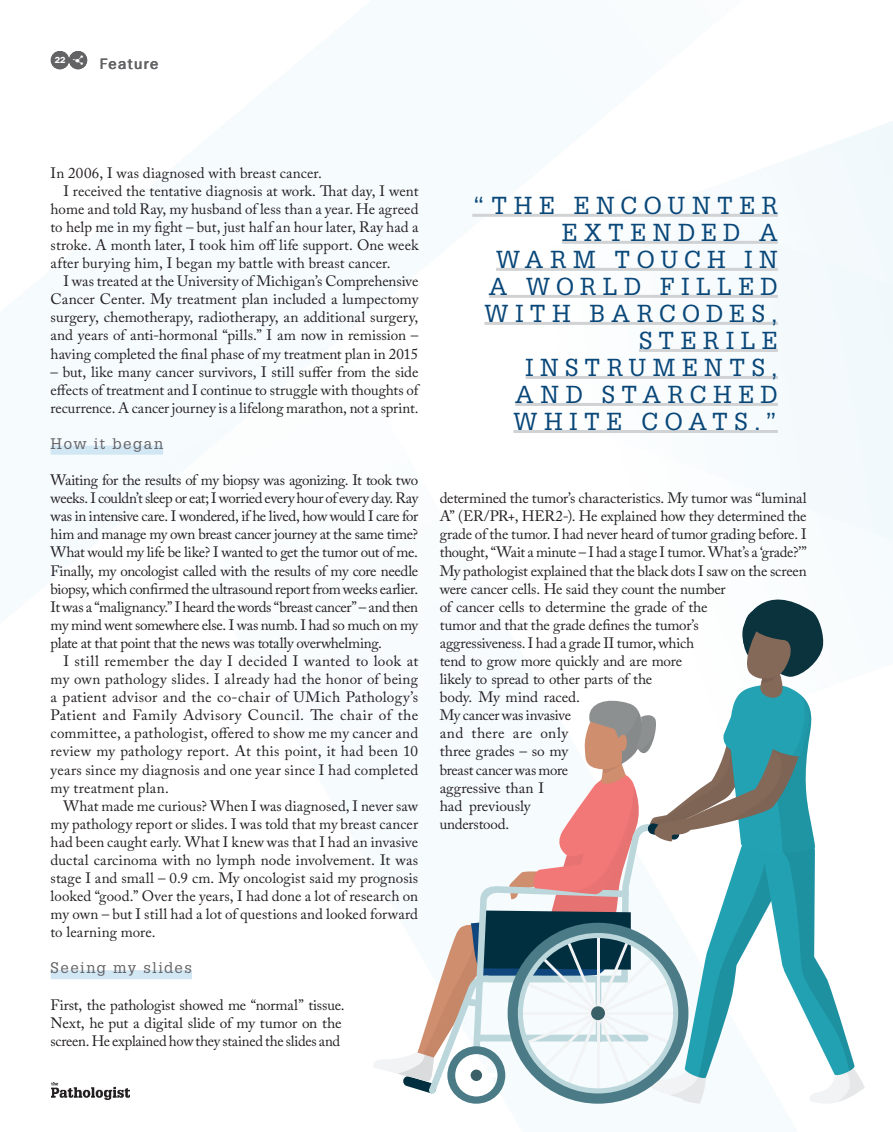
<style>
.page{position:relative;width:893px;height:1132px;background:#fff}
.page>*{position:absolute;margin:0;border:0;box-sizing:border-box;transform-origin:0 0}
.Copy_-_indent{font:24px/27px "Glypha LT Std";letter-spacing:.265em;color:#094779;text-align:right}
.Copy_-_indent-2{font:15px/18px "Adobe Caslon Pro";letter-spacing:-.01em;color:#231f20;text-align:justify}
.Copy_-_indent-3{font:15px "Adobe Caslon Pro";letter-spacing:.01em;color:#231f20}
.Copy_-_indent-4{font:15px "Glypha LT Std";letter-spacing:.1em;color:#636366}
.SectionTitle_left_pa{font:15px "ITC Franklin Gothic Std";letter-spacing:.105em;color:#636366}
.t1{font:600 9px "ITC Franklin Gothic Std";color:#fff}
.s1{font-size:8.85px}
</style>
<div class="page">
<img style="left:6px;top:26px;width:887px;height:1104px">
<div style="left:51px;top:445px;width:112px;height:9px;background:#d2e7f4"></div>
<div style="left:51px;top:969px;width:141px;height:9px;background:#d2e7f4"></div>
<img style="left:51px;top:1081px;width:79px;height:18px">
<div style="left:51px;top:51px;width:18px;height:18px;background:#636366;border-radius:50%"></div>
<div style="left:69px;top:51px;width:18px;height:18px;background:#636366;border-radius:50%"></div>
<hr style="left:472px;top:214px;width:306px;height:3px;background:#d1d2d4">
<hr style="left:562px;top:241px;width:216px;height:3px;background:#d1d2d4">
<hr style="left:496px;top:268px;width:282px;height:3px;background:#d1d2d4">
<hr style="left:489px;top:295px;width:289px;height:3px;background:#d1d2d4">
<hr style="left:484px;top:322px;width:294px;height:3px;background:#d1d2d4">
<hr style="left:639px;top:349px;width:139px;height:3px;background:#d1d2d4">
<hr style="left:526px;top:376px;width:252px;height:3px;background:#d1d2d4">
<hr style="left:515px;top:403px;width:263px;height:3px;background:#d1d2d4">
<hr style="left:513px;top:430px;width:265px;height:3px;background:#d1d2d4">
<svg style="left:370px;top:580px;width:495px;height:523px"></svg>
<p class="t1" style="left:54px;top:55px;width:13px">22<span class="s1">22</span></p>
<p class="SectionTitle_left_pa" style="left:100px;top:55px;width:60px">Feature</p>
<p class="Copy_-_indent-3" style="left:51px;top:164px;width:273px">In 2006, I was diagnosed with breast cancer.</p>
<p class="Copy_-_indent-2" style="left:51px;top:181px;width:369px;text-indent:13px">I received the tentative diagnosis at work. That day, I went home and told Ray, my husband of less than a year. He agreed to help me in my fight – but, just half an hour later, Ray had a stroke. A month later, I took him off life support. One week after burying him, I began my battle with breast cancer.</p>
<p class="Copy_-_indent-2" style="left:51px;top:272px;width:369px;text-indent:13px">I was treated at the University of Michigan’s Comprehensive Cancer Center. My treatment plan included a lumpectomy surgery, chemotherapy, radiotherapy, an additional surgery, and years of anti-hormonal “pills.” I am now in remission – having completed the final phase of my treatment plan in 2015</p>
<p class="Copy_-_indent-2" style="left:51px;top:362px;width:369px">– but, like many cancer survivors, I still suffer from the side effects of treatment and I continue to struggle with thoughts of recurrence. A cancer journey is a lifelong marathon, not a sprint.</p>
<p class="Copy_-_indent-4" style="left:51px;top:434px;width:114px">How it began</p>
<p class="Copy_-_indent-2" style="left:51px;top:471px;width:369px">Waiting for the results of my biopsy was agonizing. It took two weeks. I couldn’t sleep or eat; I worried every hour of every day. Ray was in intensive care. I wondered, if he lived, how would I care for him and manage my own breast cancer journey at the same time?<br>What would my life be like? I wanted to get the tumor out of me.<br>Finally, my oncologist called with the results of my core needle biopsy, which confirmed the ultrasound report from weeks earlier.<br>It was a “malignancy.” I heard the words “breast cancer” – and then my mind went somewhere else. I was numb. I had so much on my plate at that point that the news was totally overwhelming.</p>
<p class="Copy_-_indent-2" style="left:51px;top:651px;width:369px;text-indent:13px">I still remember the day I decided I wanted to look at my own pathology slides. I already had the honor of being a patient advisor and the co-chair of UMich Pathology’s Patient and Family Advisory Council. The chair of the committee, a pathologist, offered to show me my cancer and review my pathology report. At this point, it had been 10 years since my diagnosis and one year since I had completed my treatment plan.</p>
<p class="Copy_-_indent-2" style="left:51px;top:796px;width:369px;text-indent:13px">What made me curious? When I was diagnosed, I never saw my pathology report or slides. I was told that my breast cancer had been caught early. What I knew was that I had an invasive ductal carcinoma with no lymph node involvement. It was stage I and small – 0.9 cm. My oncologist said my prognosis looked “good.” Over the years, I had done a lot of research on my own – but I still had a lot of questions and looked forward to learning more.</p>
<p class="Copy_-_indent-4" style="left:51px;top:958px;width:143px">Seeing my slides</p>
<p class="Copy_-_indent-2" style="left:51px;top:995px;width:296px;text-align:left">First, the pathologist showed me “normal” tissue.<br>Next, he put a digital slide of my tumor on the screen. He explained how they stained the slides and</p>
<p class="Copy_-_indent" style="left:472px;top:191px;width:307px">“THE ENCOUNTER<br>EXTENDED A<br>WARM TOUCH IN<br>A WORLD FILLED<br>WITH BARCODES,<br>STERILE<br>INSTRUMENTS,<br>AND STARCHED<br>WHITE COATS.”</p>
<p class="Copy_-_indent-2" style="left:440px;top:489px;width:368px;text-align:left">determined the tumor’s characteristics. My tumor was “luminal A” (ER/PR+, HER2-). He explained how they determined the grade of the tumor. I had never heard of tumor grading before. I thought, “Wait a minute – I had a stage I tumor. What’s a ‘grade?’” My pathologist explained that the black dots I saw on the screen were cancer cells. He said they count the number<br>of cancer cells to determine the grade of the<br>tumor and that the grade defines the tumor’s<br>aggressiveness. I had a grade II tumor, which<br>tend to grow more quickly and are more<br>likely to spread to other parts of the<br>body. My mind raced.<br>My cancer was invasive<br>and there are only<br>three grades – so my<br>breast cancer was more<br>aggressive than I<br>had previously<br>understood.</p>
</div>
